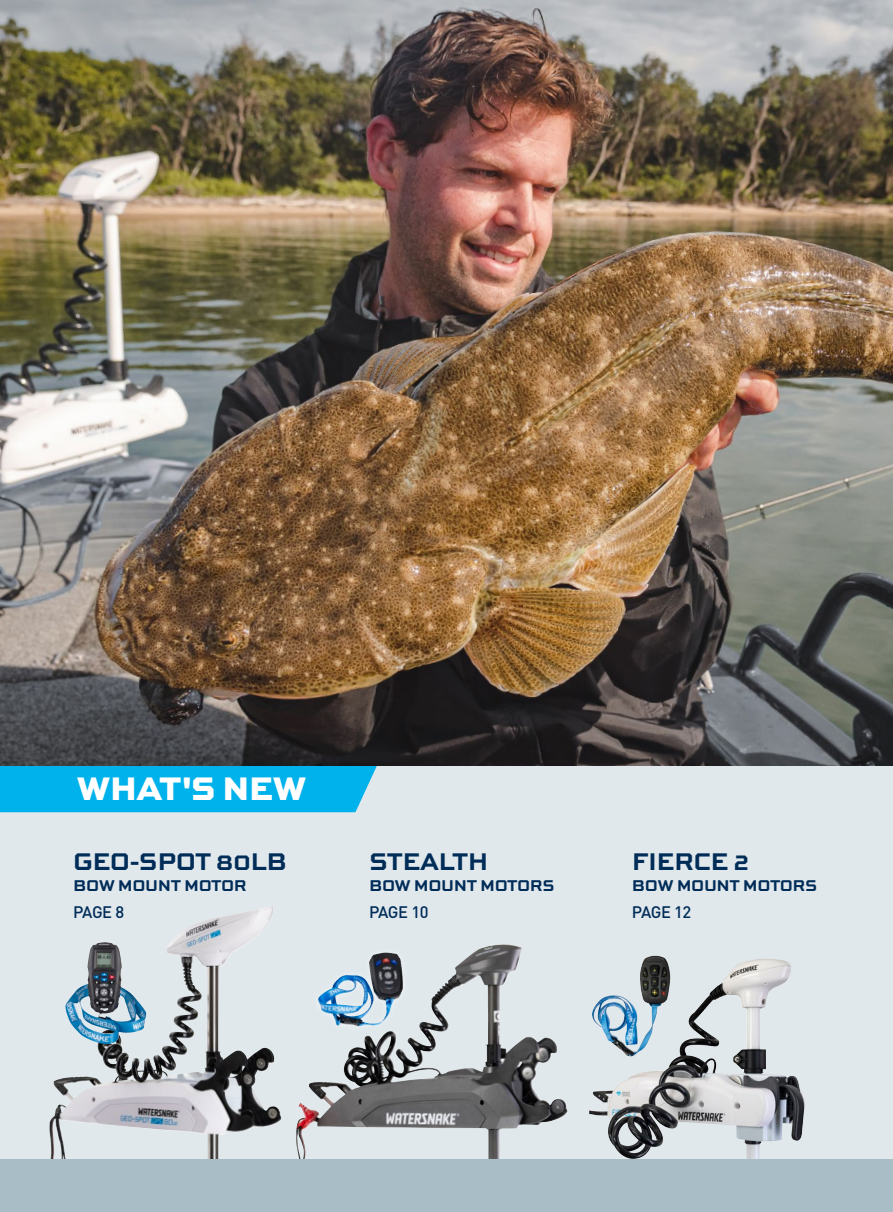
<style>
.page{position:relative;width:893px;height:1212px;background:#fff}
.page>*{position:absolute;margin:0;border:0;box-sizing:border-box;transform-origin:0 0}
.t1{font:800 34.5px "Sweet Square Pro";letter-spacing:-.025em;color:#fff}
.t2{font:700 25.5px "Sweet Square Pro";letter-spacing:-.025em;color:#002c58}
.t3{font:700 16.5px "Sweet Square Pro";letter-spacing:-.025em;color:#002c58}
.t4{font:500 16.5px "DINOT";letter-spacing:-.035em;color:#002c58}
</style>
<div class="page">
<div style="left:0;top:763px;width:893px;height:449px;background:#e0e8ec"></div>
<div style="left:0;top:765px;width:377px;height:47px;background:#00b2eb"></div>
<img style="left:0;top:0;width:893px;height:765px">
<img style="left:295px;top:944px;width:206px;height:216px">
<img style="left:49px;top:907px;width:221px;height:253px">
<img style="left:589px;top:959px;width:217px;height:201px">
<div style="left:0;top:1160px;width:893px;height:52px;background:#a9bdc7"></div>
<div style="left:311px;top:946px;width:99px;height:88px;background:#e0e8ec"></div>
<img style="left:318px;top:952px;width:85px;height:75px">
<img style="left:591px;top:955px;width:79px;height:102px">
<img style="left:65px;top:942px;width:82px;height:102px">
<p class="t1" style="left:77px;top:761px;width:232px">WHAT'S NEW</p>
<p class="t2" style="left:73px;top:842px;width:215px">GEO-SPOT 80LB</p>
<p class="t3" style="left:73px;top:873px;width:175px">BOW MOUNT MOTOR</p>
<p class="t4" style="left:73px;top:902px;width:53px">PAGE 8</p>
<p class="t2" style="left:369px;top:842px;width:121px">STEALTH</p>
<p class="t3" style="left:369px;top:873px;width:187px">BOW MOUNT MOTORS</p>
<p class="t4" style="left:369px;top:902px;width:61px">PAGE 10</p>
<p class="t2" style="left:632px;top:842px;width:119px">FIERCE 2</p>
<p class="t3" style="left:632px;top:873px;width:187px">BOW MOUNT MOTORS</p>
<p class="t4" style="left:632px;top:902px;width:61px">PAGE 12</p>
</div>
